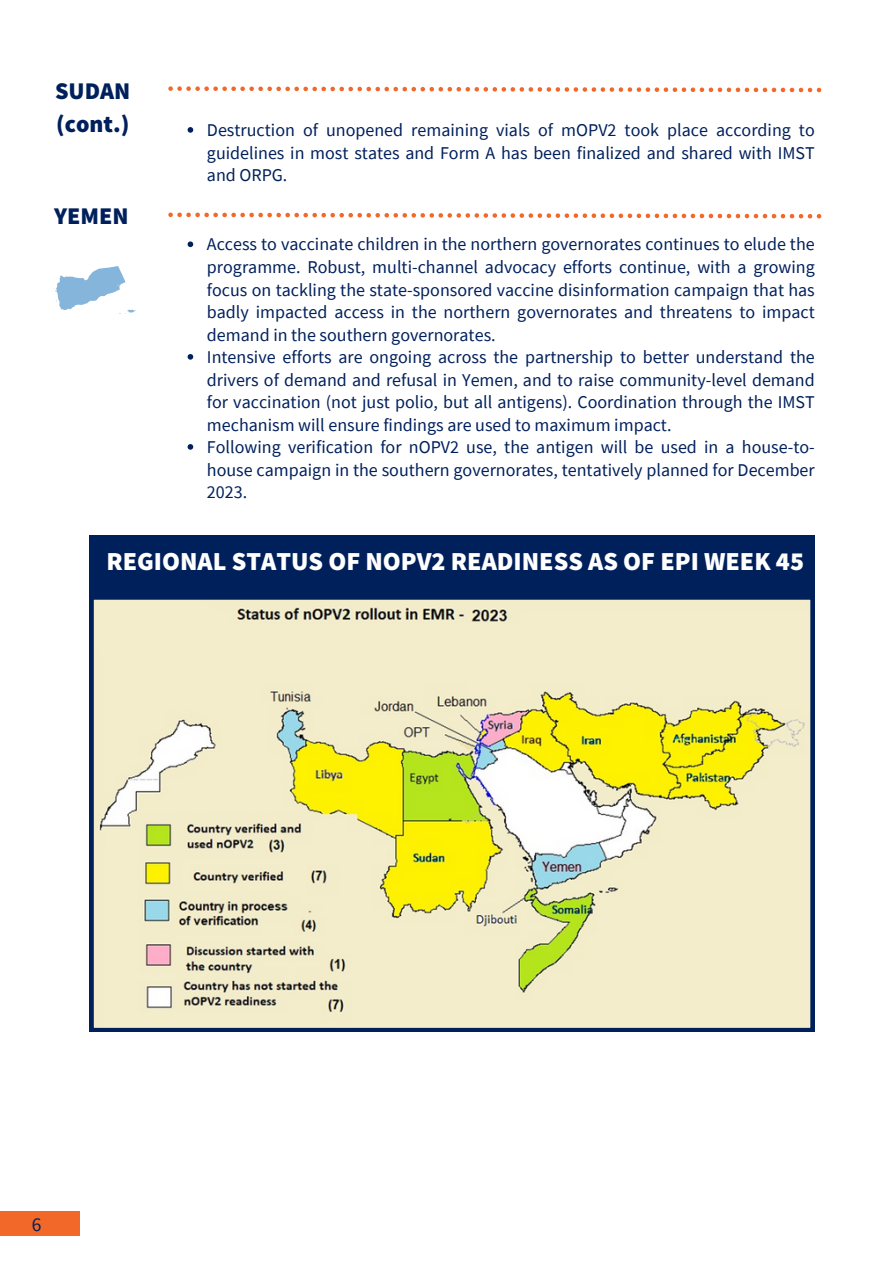
<style>
.page{position:relative;width:893px;height:1264px;background:#fff}
.page>*{position:absolute;margin:0;border:0;box-sizing:border-box;transform-origin:0 0}
.t1{font:900 25.95px "Source Sans Pro";color:#fff}
.t2{font:900 24px/32.7px "Source Sans Pro";color:#00205c}
.t3{font:19.5px "Source Sans Pro";color:#00205c}
.t4{font:18px/22.5px "Source Sans Pro";color:#00205c;text-align:justify}
</style>
<div class="page">
<div style="left:0;top:1211px;width:79px;height:24px;background:#f26829"></div>
<div style="left:89px;top:535px;width:725px;height:62px;background:#00205c"></div>
<svg style="left:187px;top:241px;width:6px;height:6px"></svg>
<svg style="left:187px;top:354px;width:6px;height:5px"></svg>
<svg style="left:187px;top:444px;width:6px;height:5px"></svg>
<svg style="left:187px;top:127px;width:6px;height:6px"></svg>
<svg style="left:89px;top:597px;width:725px;height:434px;background:#e3e0ac"></svg>
<svg style="left:54px;top:266px;width:82px;height:48px"></svg>
<svg style="left:168px;top:86px;width:653px;height:6px"></svg>
<svg style="left:168px;top:212px;width:653px;height:6px"></svg>
<p class="t2" style="left:55px;top:74px;width:77px">SUDAN (cont.)</p>
<h1 class="t2" style="left:54px;top:199px;width:76px">YEMEN</h1>
<p class="t4" style="left:207px;top:118px;width:609px">Destruction of unopened remaining vials of mOPV2 took place according to guidelines in most states and Form A has been finalized and shared with IMST and ORPG.</p>
<p class="t4" style="left:207px;top:233px;width:609px">Access to vaccinate children in the northern governorates continues to elude the programme. Robust, multi-channel advocacy efforts continue, with a growing focus on tackling the state-sponsored vaccine disinformation campaign that has badly impacted access in the northern governorates and threatens to impact demand in the southern governorates.</p>
<h1 class="t4" style="left:207px;top:345px;width:609px">Intensive efforts are ongoing across the partnership to better understand the drivers of demand and refusal in Yemen, and to raise community-level demand for vaccination (not just polio, but all antigens). Coordination through the IMST mechanism will ensure findings are used to maximum impact.</h1>
<p class="t4" style="left:207px;top:435px;width:609px">Following verification for nOPV2 use, the antigen will be used in a house-to&shy;house campaign in the southern governorates, tentatively planned for December 2023.</p>
<p class="t1" style="left:106px;top:544px;width:699px">REGIONAL STATUS OF NOPV2 READINESS AS OF EPI WEEK 45</p>
<p class="t3" style="left:32px;top:1211px;width:11px">6</p>
</div>
